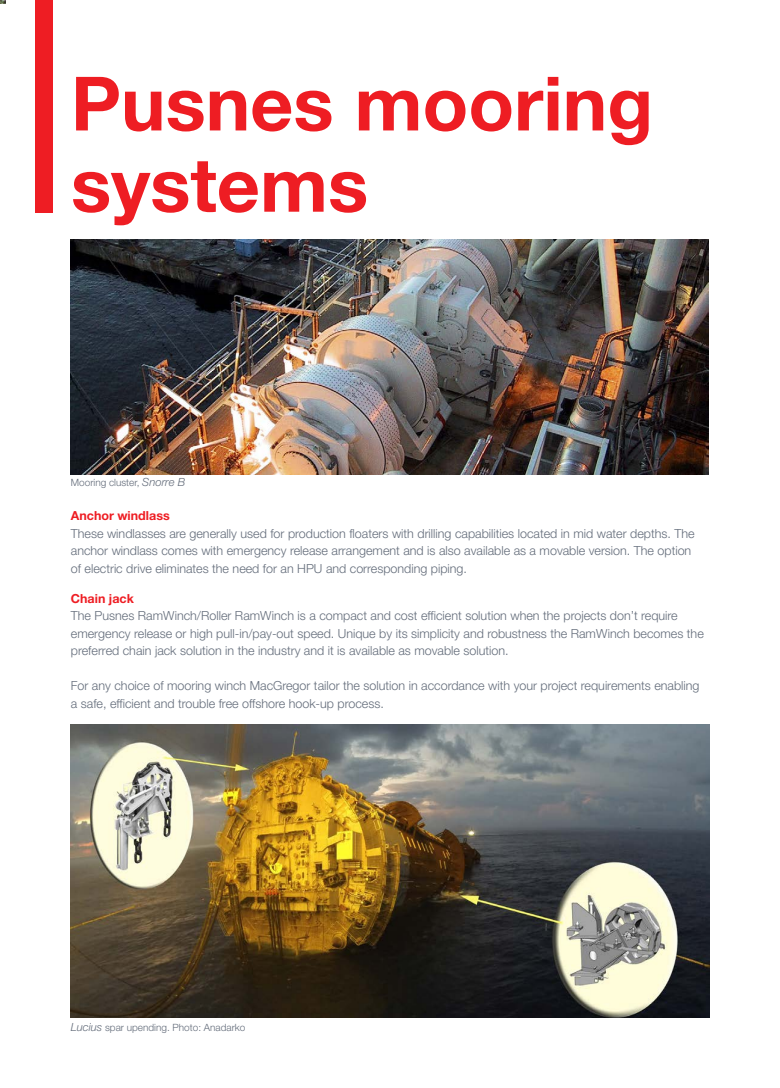
<style>
.page{position:relative;width:780px;height:1088px;background:#fff}
.page>*{position:absolute;margin:0;border:0;box-sizing:border-box;transform-origin:0 0}
.t1{font:700 75px/81.2px "Helvetica Neue";color:#ee1d23}
.t2{font:300 12.5px/17.5px "Helvetica Neue";color:#636c7a}
.t3{font:700 12.5px "Helvetica Neue";color:#ee1d23}
.t4{font:300 10px "Helvetica Neue";color:#636c7a}
.s1{font-family:"Helvetica Neue LT Std";font-style:italic;font-size:11.25px}
</style>
<div class="page">
<svg style="left:0;top:0;width:5px;height:4px"></svg>
<img style="left:71px;top:724px;width:638px;height:293px">
<img style="left:71px;top:239px;width:637px;height:235px">
<div style="left:35px;top:0;width:18px;height:213px;background:#ee1d23"></div>
<h1 class="t1" style="left:71px;top:61px;width:583px">Pusnes mooring systems</h1>
<p class="t4" style="left:71px;top:477px;width:116px">Mooring cluster, <span class="s1">Snorre B</span></p>
<p class="t3" style="left:71px;top:508px;width:100px">Anchor windlass</p>
<p class="t2" style="left:71px;top:524px;width:625px">These windlasses are generally used for production floaters with drilling capabilities located in mid water depths. The anchor windlass comes with emergency release arrangement and is also available as a movable version. The option of electric drive eliminates the need for an HPU and corresponding piping.</p>
<p class="t3" style="left:71px;top:591px;width:64px">Chain jack</p>
<p class="t2" style="left:71px;top:607px;width:634px">The Pusnes RamWinch/Roller RamWinch is a compact and cost efficient solution when the projects don’t require emergency release or high pull-in/pay-out speed. Unique by its simplicity and robustness the RamWinch becomes the preferred chain jack solution in the industry and it is available as movable solution.</p>
<p class="t2" style="left:71px;top:677px;width:630px">For any choice of mooring winch MacGregor tailor the solution in accordance with your project requirements enabling a safe, efficient and trouble free offshore hook-up process.</p>
<p class="t4" style="left:71px;top:1021px;width:176px"><span class="s1">Lucius</span> spar upending. Photo: Anadarko</p>
</div>
